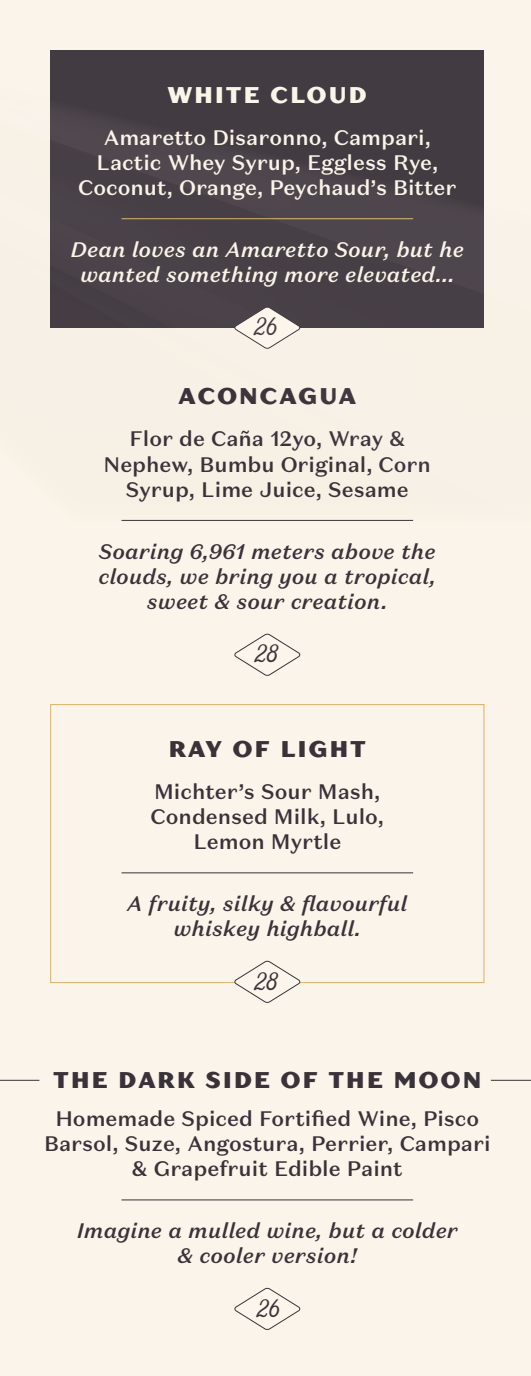
<style>
.page{position:relative;width:531px;height:1376px;background:#fff}
.page>*{position:absolute;margin:0;border:0;box-sizing:border-box;transform-origin:0 0}
.t1{font:900 22.75px "TT Drugs";letter-spacing:.1em;color:#393239}
.t2{font:900 22.75px "TT Drugs";letter-spacing:.1em;color:#fbf4e9}
.t3{font:500 21px/25.2px "Domaine Sans Text";color:#393239;text-align:center}
.t4{font:italic 500 21px/25.2px "Domaine Sans Text";color:#393239;text-align:center}
.t5{font:500 21px/25.2px "Domaine Sans Text";color:#fbf4e9;text-align:center}
.t6{font:italic 500 21px/25.2px "Domaine Sans Text";color:#fbf4e9;text-align:center}
.t7{font:700 17.85px "Beverly Drive Right";color:#393239}
</style>
<div class="page">
<div style="left:0;top:0;width:530px;height:1375px;background:#fbf4e9"></div>
<svg style="left:234px;top:633px;width:66px;height:43px"></svg>
<div style="left:50px;top:704px;width:434px;height:278px;border:1px solid #d7b369"></div>
<hr style="left:121px;top:872px;width:292px;height:1px;background:#393239">
<svg style="left:234px;top:960px;width:66px;height:43px"></svg>
<hr style="left:121px;top:1199px;width:292px;height:1px;background:#393239">
<svg style="left:234px;top:1287px;width:66px;height:43px"></svg>
<hr style="left:0;top:1079px;width:39px;height:1px;background:#393239">
<hr style="left:490px;top:1079px;width:40px;height:1px;background:#393239">
<div style="left:51px;top:50px;width:432px;height:278px;background:#423b41"></div>
<img style="left:50px;top:118px;width:434px;height:12px">
<img style="left:50px;top:130px;width:434px;height:104px">
<img style="left:50px;top:234px;width:434px;height:287px">
<p class="t2" style="left:168px;top:79px;width:200px">WHITE CLOUD</p>
<p class="t5" style="left:78px;top:125px;width:379px">Amaretto Disaronno, Campari,<br>Lactic Whey Syrup, Eggless Rye,<br>Coconut, Orange, Peychaud’s Bitter</p>
<p class="t6" style="left:70px;top:237px;width:395px">Dean loves an Amaretto Sour, but he wanted something more elevated...</p>
<p class="t7" style="left:253px;top:319px;width:24px">26</p>
<p class="t1" style="left:179px;top:381px;width:178px">ACONCAGUA</p>
<p class="t3" style="left:103px;top:426px;width:328px">Flor de Caña 12yo, Wray &amp;<br>Nephew, Bumbu Original, Corn<br>Syrup, Lime Juice, Sesame</p>
<p class="t4" style="left:98px;top:538px;width:339px">Soaring 6,961 meters above the clouds, we bring you a tropical, sweet &amp; sour creation.</p>
<p class="t7" style="left:254px;top:645px;width:24px">28</p>
<p class="t1" style="left:169px;top:733px;width:198px">RAY OF LIGHT</p>
<p class="t3" style="left:150px;top:778px;width:235px">Michter’s Sour Mash,<br>Condensed Milk, Lulo,<br>Lemon Myrtle</p>
<p class="t4" style="left:127px;top:891px;width:281px">A fruity, silky &amp; flavourful whiskey highball.</p>
<p class="t7" style="left:254px;top:972px;width:24px">28</p>
<p class="t1" style="left:54px;top:1064px;width:428px">THE DARK SIDE OF THE MOON</p>
<p class="t3" style="left:44px;top:1105px;width:447px">Homemade Spiced Fortified Wine, Pisco<br>Barsol, Suze, Angostura, Perrier, Campari &amp; Grapefruit Edible Paint</p>
<p class="t4" style="left:77px;top:1217px;width:382px">Imagine a mulled wine, but a colder &amp; cooler version!</p>
<p class="t7" style="left:256px;top:1299px;width:24px">26</p>
</div>
